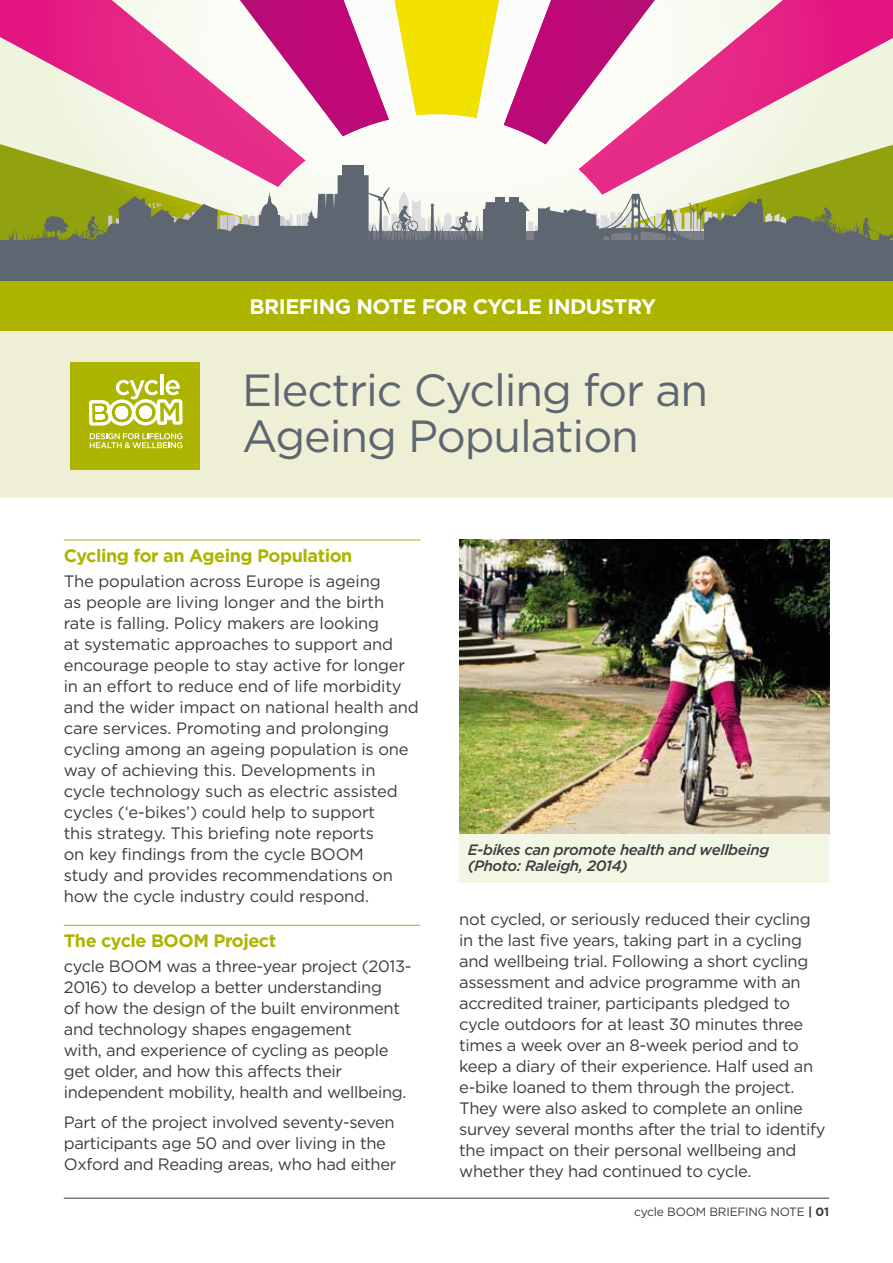
<style>
.page{position:relative;width:893px;height:1263px;background:#fff}
.page>*{position:absolute;margin:0;border:0;box-sizing:border-box;transform-origin:0 0}
.t1{font:45px/46.5px "Gotham";letter-spacing:-.025em;color:#5e6671}
.t2{font:700 21px "Gotham";letter-spacing:-.025em;color:#fff}
.t3{font:700 18px "Gotham";letter-spacing:-.025em;color:#adb400}
.t4{font:16.5px/21px "Gotham";letter-spacing:-.02em;color:#3c3c3b}
.t5{font:italic 500 15px/16.5px "Gotham";letter-spacing:-.025em;color:#3c3c3b}
.t6{font:12px "Gotham";letter-spacing:-.015em;color:#3c3c3b}
.s1{font-weight:700}
</style>
<div class="page">
<svg style="left:0;top:0;width:893px;height:265px"></svg>
<div style="left:342px;top:165px;width:22px;height:23px;background:#5e6671"></div>
<div style="left:0;top:265px;width:893px;height:85px;background:#5e6671"></div>
<div style="left:0;top:281px;width:893px;height:70px;background:#adb400"></div>
<hr style="left:64px;top:540px;width:356px;height:1px;background:#adb400">
<hr style="left:64px;top:925px;width:356px;height:1px;background:#adb400">
<img style="left:459px;top:540px;width:370px;height:294px">
<div style="left:0;top:331px;width:893px;height:166px;background:#eeefd5"></div>
<div style="left:70px;top:362px;width:130px;height:107px;background:#adb400"></div>
<svg style="left:90px;top:433px;width:93px;height:15px"></svg>
<hr style="left:160px;top:375px;width:3px;height:20px;background:#fff">
<svg style="left:89px;top:380px;width:94px;height:46px"></svg>
<hr style="left:64px;top:1198px;width:765px;height:1px;background:#3c3c3b">
<div style="left:459px;top:834px;width:370px;height:49px;background:#f2f6e4"></div>
<p class="t2" style="left:250px;top:293px;width:408px">BRIEFING NOTE FOR CYCLE INDUSTRY</p>
<h1 class="t1" style="left:242px;top:366px;width:468px">Electric Cycling for an<br>Ageing Population</h1>
<p class="t3" style="left:64px;top:543px;width:290px">Cycling for an Ageing Population</p>
<p class="t4" style="left:64px;top:570px;width:357px">The population across Europe is ageing<br>as people are living longer and the birth rate is falling. Policy makers are looking<br>at systematic approaches to support and encourage people to stay active for longer in an effort to reduce end of life morbidity and the wider impact on national health and care services. Promoting and prolonging cycling among an ageing population is one way of achieving this. Developments in cycle technology such as electric assisted cycles (‘e-bikes’) could help to support<br>this strategy. This briefing note reports<br>on key findings from the cycle BOOM<br>study and provides recommendations on how the cycle industry could respond.</p>
<p class="t3" style="left:64px;top:928px;width:214px">The cycle BOOM Project</p>
<p class="t4" style="left:64px;top:955px;width:349px">cycle BOOM was a three-year project (2013- 2016) to develop a better understanding<br>of how the design of the built environment and technology shapes engagement<br>with, and experience of cycling as people get older, and how this affects their independent mobility, health and wellbeing.</p>
<p class="t4" style="left:64px;top:1111px;width:334px">Part of the project involved seventy-seven participants age 50 and over living in the<br>Oxford and Reading areas, who had either</p>
<p class="t5" style="left:468px;top:841px;width:303px">E-bikes can promote health and wellbeing (Photo: Raleigh, 2014)</p>
<p class="t4" style="left:459px;top:908px;width:368px">not cycled, or seriously reduced their cycling in the last five years, taking part in a cycling and wellbeing trial. Following a short cycling assessment and advice programme with an accredited trainer, participants pledged to cycle outdoors for at least 30 minutes three times a week over an 8-week period and to keep a diary of their experience. Half used an e-bike loaned to them through the project.<br>They were also asked to complete an online survey several months after the trial to identify the impact on their personal wellbeing and whether they had continued to cycle.</p>
<p class="t6" style="left:634px;top:1203px;width:197px">cycle BOOM BRIEFING NOTE <span class="s1">| 01</span></p>
</div>
